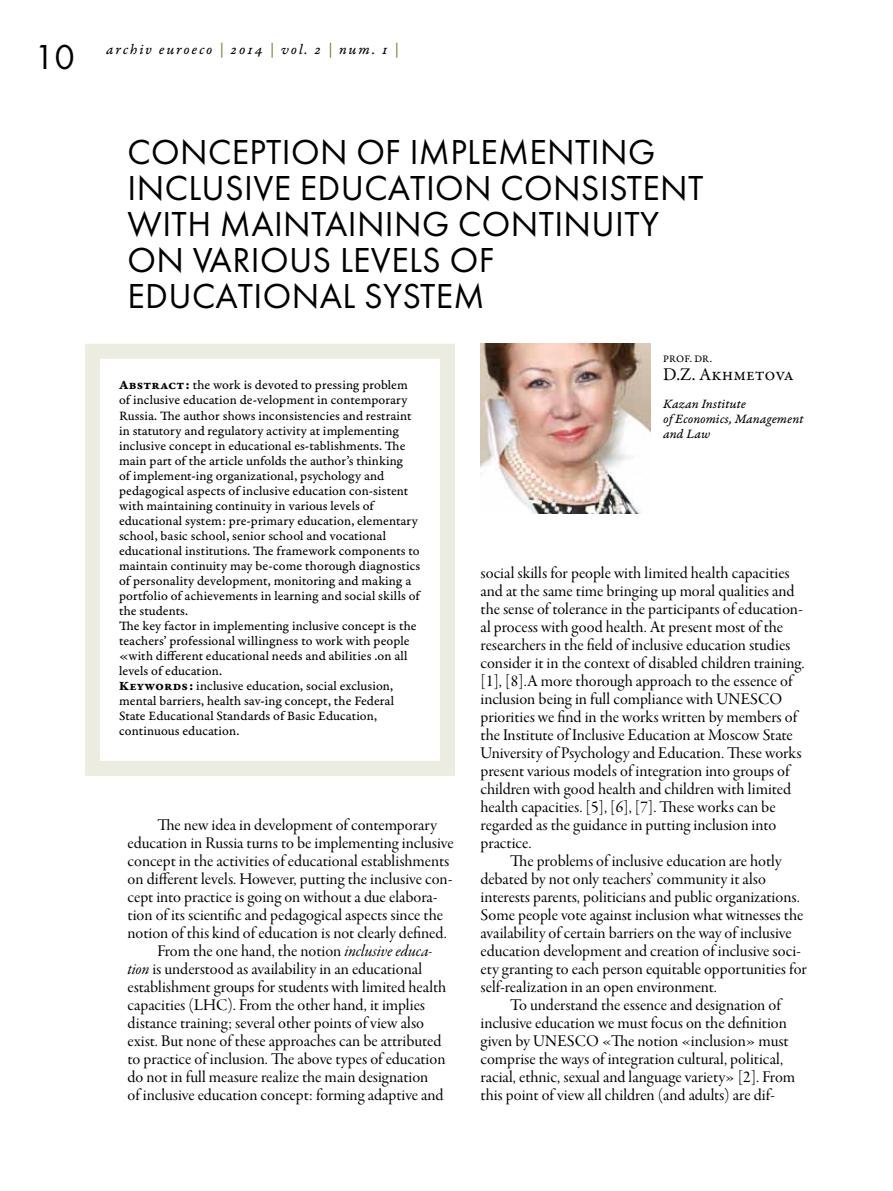
<style>
.page{position:relative;width:893px;height:1191px;background:#fff}
.page>*{position:absolute;margin:0;border:0;box-sizing:border-box;transform-origin:0 0}
.t1{font:36px/36px "Futura";letter-spacing:.01em;color:#000}
.t2{font:18px "Garamond Premr Pro";letter-spacing:-.005em;color:#000}
.t3{font:16.5px/18px "Garamond Premr Pro Subh";color:#000}
.t4{font:15px "Garamond Premr Pro It Capt";letter-spacing:.12em;color:#000}
.t5{font:13.5px/15px "Garamond Premr Pro Capt";letter-spacing:.005em;color:#000}
.t6{font:13.5px/15px "Garamond Premr Pro It Capt";color:#000}
.t7{font:10.5px "Garamond Premr Pro Capt";letter-spacing:.01em;color:#000}
.s1{color:#7e7f37}
.s2{font-family:"Garamond Premr Pro Bd Capt"}
.s3{font-family:"Garamond Premr Pro It Subh"}
</style>
<div class="page">
<div style="left:85px;top:344px;width:370px;height:432px;border:15px solid #ecece1"></div>
<img style="left:480px;top:344px;width:170px;height:169px">
<h1 class="t1" style="left:34px;top:39px;width:42px">10</h1>
<p class="t4" style="left:106px;top:40px;width:294px">archiv euroeco <span class="s1">|</span> 2014 <span class="s1">|</span> vol. 2 <span class="s1">|</span> num. 1 <span class="s1">|</span></p>
<h1 class="t1" style="left:128px;top:133px;width:577px">CONCEPTION OF IMPLEMENTING<br>INCLUSIVE EDUCATION CONSISTENT<br>WITH MAINTAINING CONTINUITY<br>ON VARIOUS LEVELS OF<br>EDUCATIONAL SYSTEM</h1>
<p class="t5" style="left:119px;top:378px;width:304px"><span class="s2">Abstract:</span> the work is devoted to pressing problem of inclusive education de-velopment in contemporary Russia. The author shows inconsistencies and restraint in statutory and regulatory activity at implementing inclusive concept in educational es-tablishments. The main part of the article unfolds the author’s thinking<br>of implement-ing organizational, psychology and pedagogical aspects of inclusive education con-sistent with maintaining continuity in various levels of educational system: pre-primary education, elementary school, basic school, senior school and vocational educational institutions. The framework components to maintain continuity may be-come thorough diagnostics of personality development, monitoring and making a portfolio of achievements in learning and social skills of the students.<br>The key factor in implementing inclusive concept is the teachers’ professional willingness to work with people «with different educational needs and abilities .on all levels of education.<br><span class="s2">Keywords:</span> inclusive education, social exclusion, mental barriers, health sav-ing concept, the Federal State Educational Standards of Basic Education, continuous education.</p>
<p class="t3" style="left:157px;top:816px;width:281px">The new idea in development of contemporary</p>
<p class="t3" style="left:128px;top:834px;width:328px">education in Russia turns to be implementing inclusive</p>
<p class="t3" style="left:128px;top:852px;width:323px">concept in the activities of educational establishments</p>
<p class="t3" style="left:128px;top:870px;width:326px">on different levels. However, putting the inclusive con-</p>
<p class="t3" style="left:128px;top:888px;width:312px">cept into practice is going on without a due elabora-</p>
<p class="t3" style="left:128px;top:906px;width:317px">tion of its scientific and pedagogical aspects since the</p>
<p class="t3" style="left:128px;top:924px;width:321px">notion of this kind of education is not clearly defined.</p>
<p class="t3" style="left:157px;top:942px;width:277px">From the one hand, the notion <span class="s3">inclusive educa-</span></p>
<p class="t3" style="left:128px;top:960px;width:296px"><span class="s3">tion</span> is understood as availability in an educational</p>
<p class="t3" style="left:128px;top:978px;width:320px">establishment groups for students with limited health</p>
<p class="t3" style="left:128px;top:996px;width:299px">capacities (LHC). From the other hand, it implies</p>
<p class="t3" style="left:128px;top:1014px;width:298px">distance training; several other points of view also</p>
<p class="t3" style="left:128px;top:1032px;width:315px">exist. But none of these approaches can be attributed</p>
<p class="t3" style="left:128px;top:1050px;width:319px">to practice of inclusion. The above types of education</p>
<p class="t3" style="left:128px;top:1068px;width:302px">do not in full measure realize the main designation</p>
<p class="t3" style="left:128px;top:1086px;width:318px">of inclusive education concept: forming adaptive and</p>
<p class="t7" style="left:663px;top:352px;width:50px">Prof. Dr.</p>
<p class="t2" style="left:663px;top:363px;width:132px">D.Z. Akhmetova</p>
<p class="t6" style="left:663px;top:396px;width:142px">Kazan Institute<br>of Economics, Management and Law</p>
<p class="t3" style="left:480px;top:564px;width:326px">social skills for people with limited health capacities and at the same time bringing up moral qualities and the sense of tolerance in the participants of education&shy;al process with good health. At present most of the researchers in the field of inclusive education studies consider it in the context of disabled children training. [1], [8].A more thorough approach to the essence of inclusion being in full compliance with UNESCO priorities we find in the works written by members of the Institute of Inclusive Education at Moscow State University of Psychology and Education. These works present various models of integration into groups of children with good health and children with limited health capacities. [5], [6], [7]. These works can be regarded as the guidance in putting inclusion into practice.</p>
<p class="t3" style="left:510px;top:852px;width:273px">The problems of inclusive education are hotly</p>
<p class="t3" style="left:480px;top:870px;width:287px">debated by not only teachers’ community it also</p>
<p class="t3" style="left:480px;top:888px;width:321px">interests parents, politicians and public organizations.</p>
<p class="t3" style="left:480px;top:906px;width:324px">Some people vote against inclusion what witnesses the</p>
<p class="t3" style="left:480px;top:924px;width:313px">availability of certain barriers on the way of inclusive</p>
<p class="t3" style="left:480px;top:942px;width:322px">education development and creation of inclusive soci-</p>
<p class="t3" style="left:480px;top:960px;width:328px">ety granting to each person equitable opportunities for</p>
<p class="t3" style="left:480px;top:978px;width:238px">self-realization in an open environment.</p>
<p class="t3" style="left:510px;top:996px;width:272px">To understand the essence and designation of</p>
<p class="t3" style="left:480px;top:1014px;width:308px">inclusive education we must focus on the definition</p>
<p class="t3" style="left:480px;top:1032px;width:310px">given by UNESCO «The notion «inclusion» must</p>
<p class="t3" style="left:480px;top:1050px;width:304px">comprise the ways of integration cultural, political,</p>
<p class="t3" style="left:480px;top:1068px;width:316px">racial, ethnic, sexual and language variety» [2]. From</p>
<p class="t3" style="left:480px;top:1086px;width:296px">this point of view all children (and adults) are dif-</p>
</div>
